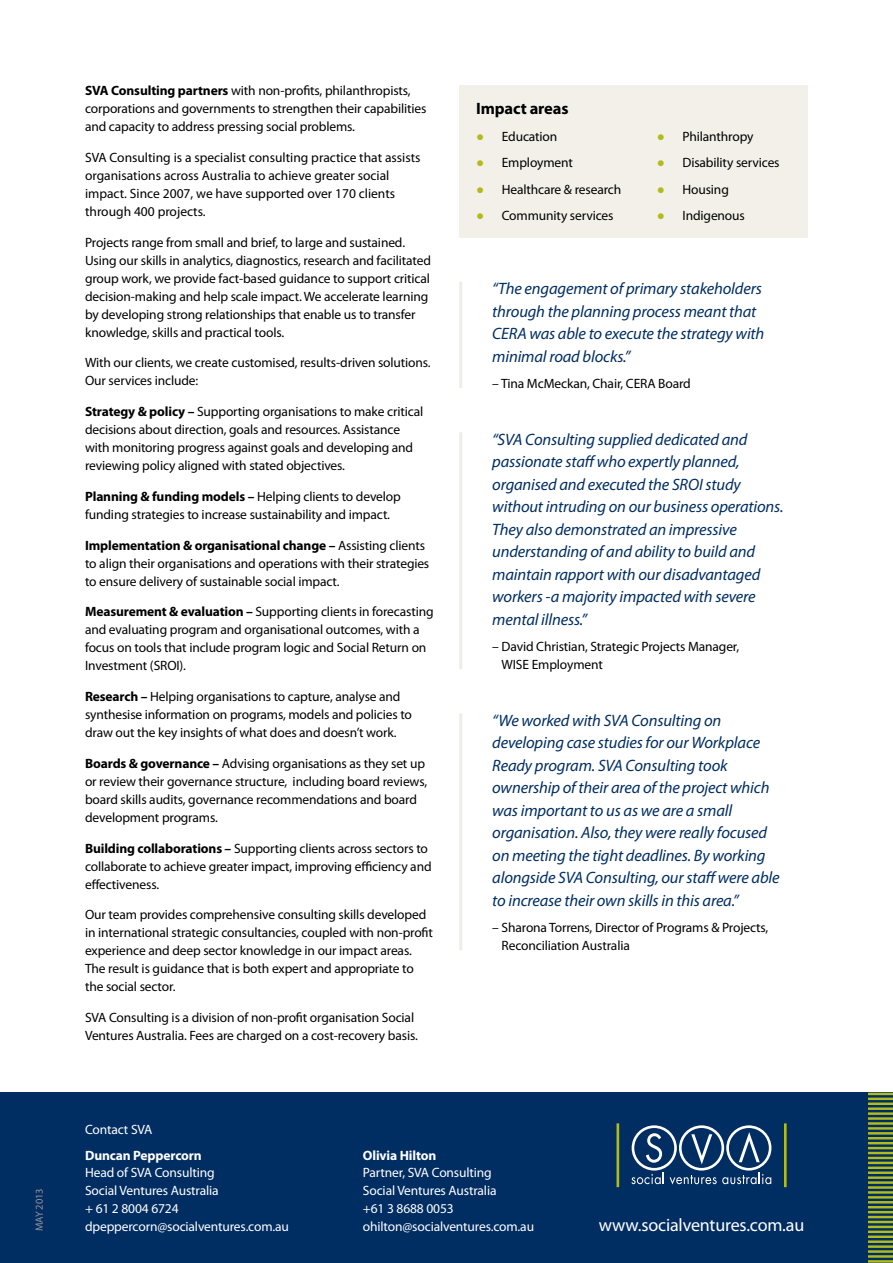
<style>
.page{position:relative;width:893px;height:1263px;background:#fff}
.page>*{position:absolute;margin:0;border:0;box-sizing:border-box;transform-origin:0 0}
.t1{font:18px "Myriad Pro";letter-spacing:-.01em;color:#fff}
.t2{font:italic 16.5px/22.5px "Myriad Pro";letter-spacing:-.01em;color:#002d62}
.t3{font:700 16.5px "Myriad Pro";letter-spacing:-.01em;color:#000}
.t4{font:13.5px/18px "Myriad Pro";letter-spacing:-.01em;color:#000}
.t5{font:13.5px/17.7px "Myriad Pro";letter-spacing:-.01em;color:#fff}
.t6{font:700 13.5px "Myriad Pro";letter-spacing:-.01em;color:#fff}
.t7{font:10.5px "Myriad Pro";letter-spacing:-.01em;color:#939598}
.s1{font-weight:700}
.s2{font-family:"Arial";color:#b2bb1e}
</style>
<div class="page">
<div style="left:0;top:1093px;width:893px;height:170px;background:#002d62"></div>
<svg style="left:631px;top:1125px;width:140px;height:59px"></svg>
<hr style="left:784px;top:1123px;width:3px;height:64px;background:#b2bb1e">
<hr style="left:616px;top:1123px;width:3px;height:64px;background:#b2bb1e">
<svg style="left:873px;top:1093px;width:20px;height:170px"></svg>
<div style="left:459px;top:85px;width:349px;height:152px;background:#f2f0e9"></div>
<hr style="left:459px;top:282px;width:3px;height:106px;background:#efede6">
<hr style="left:459px;top:432px;width:3px;height:237px;background:#efede6">
<hr style="left:459px;top:713px;width:3px;height:237px;background:#efede6">
<p class="t7" style="left:33px;top:1231px;width:44px;rotate:-90deg">MAY 2013</p>
<p class="t4" style="left:85px;top:81px;width:343px"><span class="s1">SVA Consulting partners</span> with non-profits, philanthropists, corporations and governments to strengthen their capabilities and capacity to address pressing social problems.</p>
<p class="t4" style="left:85px;top:148px;width:337px">SVA Consulting is a specialist consulting practice that assists organisations across Australia to achieve greater social impact. Since 2007, we have supported over 170 clients through 400 projects.</p>
<p class="t4" style="left:85px;top:233px;width:347px">Projects range from small and brief, to large and sustained.<br>Using our skills in analytics, diagnostics, research and facilitated group work, we provide fact-based guidance to support critical decision-making and help scale impact. We accelerate learning by developing strong relationships that enable us to transfer knowledge, skills and practical tools.</p>
<p class="t4" style="left:85px;top:354px;width:347px">With our clients, we create customised, results-driven solutions.<br>Our services include:</p>
<p class="t4" style="left:85px;top:402px;width:340px"><span class="s1">Strategy &amp; policy –</span> Supporting organisations to make critical decisions about direction, goals and resources. Assistance with monitoring progress against goals and developing and reviewing policy aligned with stated objectives.</p>
<p class="t4" style="left:85px;top:487px;width:317px"><span class="s1">Planning &amp; funding models –</span> Helping clients to develop funding strategies to increase sustainability and impact.</p>
<p class="t4" style="left:85px;top:536px;width:346px"><span class="s1">Implementation &amp; organisational change –</span> Assisting clients to align their organisations and operations with their strategies to ensure delivery of sustainable social impact.</p>
<p class="t4" style="left:85px;top:603px;width:350px"><span class="s1">Measurement &amp; evaluation –</span> Supporting clients in forecasting and evaluating program and organisational outcomes, with a focus on tools that include program logic and Social Return on Investment (SROI).</p>
<p class="t4" style="left:85px;top:687px;width:328px"><span class="s1">Research –</span> Helping organisations to capture, analyse and synthesise information on programs, models and policies to draw out the key insights of what does and doesn’t work.</p>
<p class="t4" style="left:85px;top:754px;width:344px"><span class="s1">Boards &amp; governance –</span> Advising organisations as they set up or review their governance structure, including board reviews, board skills audits, governance recommendations and board development programs.</p>
<p class="t4" style="left:85px;top:839px;width:348px"><span class="s1">Building collaborations –</span> Supporting clients across sectors to collaborate to achieve greater impact, improving efficiency and effectiveness.</p>
<p class="t4" style="left:85px;top:906px;width:349px">Our team provides comprehensive consulting skills developed in international strategic consultancies, coupled with non-profit experience and deep sector knowledge in our impact areas.<br>The result is guidance that is both expert and appropriate to the social sector.</p>
<p class="t4" style="left:85px;top:1008px;width:334px">SVA Consulting is a division of non-profit organisation Social<br>Ventures Australia. Fees are charged on a cost-recovery basis.</p>
<p class="t3" style="left:476px;top:98px;width:94px">Impact areas</p>
<p class="t4" style="left:476px;top:127px;width:83px"><span class="s2">●</span> Education</p>
<p class="t4" style="left:476px;top:154px;width:98px"><span class="s2">●</span> Employment</p>
<p class="t4" style="left:476px;top:180px;width:147px"><span class="s2">●</span> Healthcare &amp; research</p>
<p class="t4" style="left:476px;top:207px;width:139px"><span class="s2">●</span> Community services</p>
<p class="t4" style="left:657px;top:127px;width:98px"><span class="s2">●</span> Philanthropy</p>
<p class="t4" style="left:657px;top:154px;width:124px"><span class="s2">●</span> Disability services</p>
<p class="t4" style="left:657px;top:180px;width:73px"><span class="s2">●</span> Housing</p>
<p class="t4" style="left:657px;top:207px;width:89px"><span class="s2">●</span> Indigenous</p>
<p class="t2" style="left:492px;top:277px;width:274px">“The engagement of primary stakeholders through the planning process meant that CERA was able to execute the strategy with minimal road blocks.”</p>
<p class="t4" style="left:492px;top:374px;width:200px">– Tina McMeckan, Chair, CERA Board</p>
<p class="t2" style="left:492px;top:428px;width:293px">“SVA Consulting supplied dedicated and passionate staff who expertly planned, organised and executed the SROI study without intruding on our business operations.<br>They also demonstrated an impressive understanding of and ability to build and maintain rapport with our disadvantaged workers -a majority impacted with severe mental illness.”</p>
<p class="t4" style="left:502px;top:637px;width:239px;text-indent:-9px">– David Christian, Strategic Projects Manager,<br>WISE Employment</p>
<p class="t2" style="left:492px;top:709px;width:289px">“We worked with SVA Consulting on developing case studies for our Workplace Ready program. SVA Consulting took ownership of their area of the project which was important to us as we are a small organisation. Also, they were really focused on meeting the tight deadlines. By working alongside SVA Consulting, our staff were able to increase their own skills in this area.”</p>
<p class="t4" style="left:502px;top:918px;width:268px;text-indent:-9px">– Sharona Torrens, Director of Programs &amp; Projects,<br>Reconciliation Australia</p>
<p class="t5" style="left:85px;top:1120px;width:69px">Contact SVA</p>
<p class="t6" style="left:85px;top:1146px;width:118px">Duncan Peppercorn</p>
<p class="t5" style="left:85px;top:1164px;width:205px">Head of SVA Consulting<br>Social Ventures Australia<br>+ 61 2 8004 6724 dpeppercorn@socialventures.com.au</p>
<p class="t6" style="left:363px;top:1146px;width:75px">Olivia Hilton</p>
<p class="t5" style="left:363px;top:1164px;width:173px">Partner, SVA Consulting<br>Social Ventures Australia<br>+61 3 8688 0053 ohilton@socialventures.com.au</p>
<h1 class="t1" style="left:599px;top:1214px;width:207px">www.socialventures.com.au</h1>
</div>
